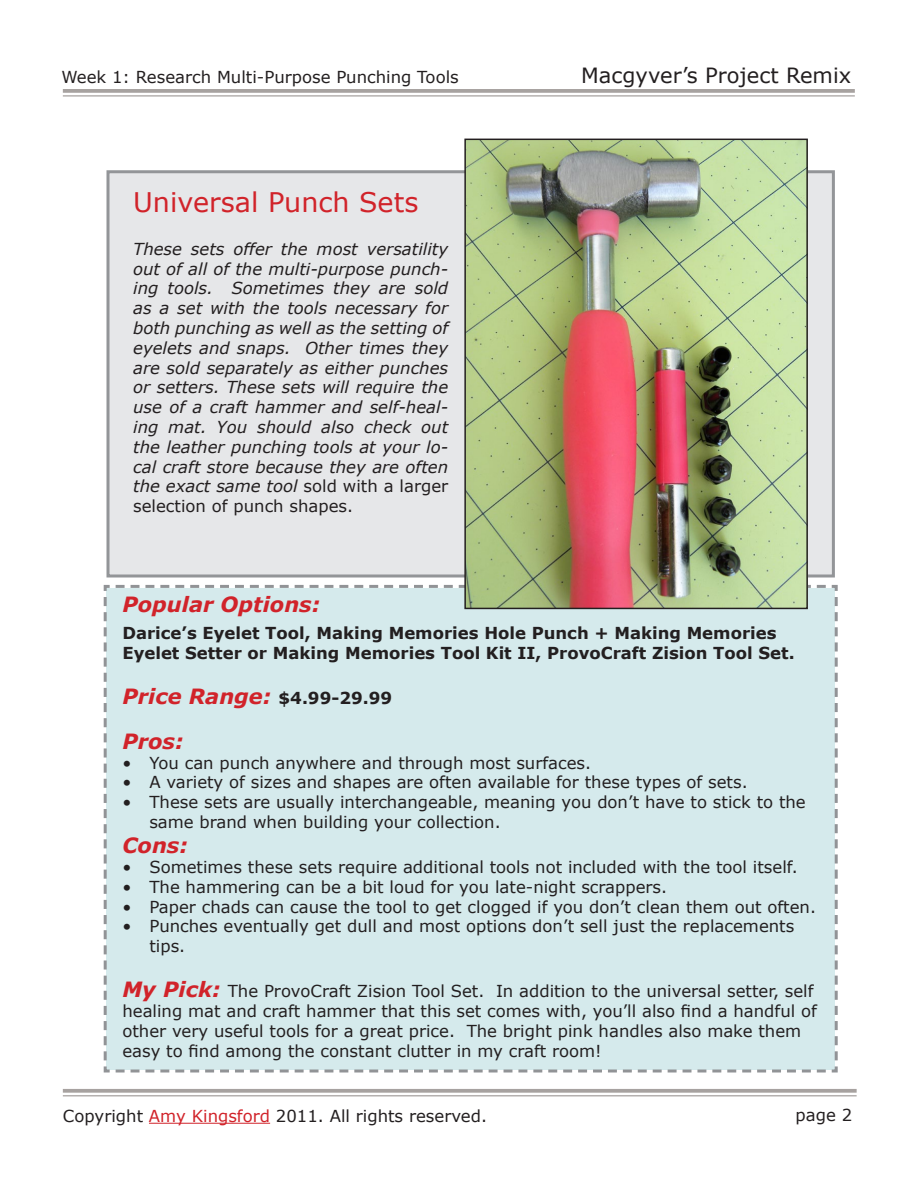
<style>
.page{position:relative;width:918px;height:1188px;background:#fff}
.page>*{position:absolute;margin:0;border:0;box-sizing:border-box;transform-origin:0 0}
.t1{font:27px "Verdana";color:#d1232a}
.t2{font:italic 700 21px "Verdana";color:#d1232a}
.t3{font:21px "Verdana";color:#231f20}
.t4{font:16.5px/19.8px "Verdana";color:#231f20}
.t5{font:italic 16.5px/19.8px "Verdana";color:#231f20;text-align:justify}
.t6{font:700 16.5px/19.8px "Verdana";color:#231f20}
.s1{font-style:normal}
.s2{font-style:normal;font-size:16.5px;color:#231f20}
.s3{font-weight:700;font-style:italic;font-size:21px;color:#d1232a}
.s4{color:#d1232a}
</style>
<div class="page">
<svg style="left:63px;top:1089px;width:794px;height:4px;background:#aea9a7"></svg>
<hr style="left:63px;top:1095px;width:794px;height:1px;background:#a7a2a0">
<svg style="left:63px;top:89px;width:792px;height:4px;background:#aca7a5"></svg>
<hr style="left:63px;top:95px;width:792px;height:2px;background:#a7a2a0">
<hr style="left:149px;top:1123px;width:121px;height:1px;background:#d1232a">
<div style="left:103px;top:584px;width:735px;height:489px;background:#d5eaec"></div>
<div style="left:106px;top:170px;width:729px;height:408px;background:#e6e7e9;border:3px solid #939598"></div>
<img style="left:467px;top:142px;width:338px;height:464px">
<div style="left:464px;top:139px;width:344px;height:470px;border:2px solid #231f20"></div>
<p class="t4" style="left:61px;top:67px;width:399px">Week 1: Research Multi-Purpose Punching Tools</p>
<p class="t3" style="left:581px;top:61px;width:271px">Macgyver’s Project Remix</p>
<p class="t1" style="left:133px;top:184px;width:287px">Universal Punch Sets</p>
<p class="t5" style="left:133px;top:239px;width:317px">These sets offer the most versatility out of all of the multi-purpose punch&shy;ing tools. Sometimes they are sold as a set with the tools necessary for both punching as well as the setting of eyelets and snaps. Other times they are sold separately as either punches or setters. These sets will require the use of a craft hammer and self-heal&shy;ing mat. You should also check out the leather punching tools at your lo&shy;cal craft store because they are often the exact same tool <span class="s1">sold with a larger selection of punch shapes.</span></p>
<p class="t2" style="left:122px;top:591px;width:199px">Popular Options:</p>
<p class="t6" style="left:122px;top:623px;width:674px">Darice’s Eyelet Tool, Making Memories Hole Punch + Making Memories<br>Eyelet Setter or Making Memories Tool Kit II, ProvoCraft Zision Tool Set.</p>
<p class="t2" style="left:122px;top:682px;width:271px">Price Range: <span class="s2">$4.99-29.99</span></p>
<p class="t2" style="left:122px;top:727px;width:63px">Pros:</p>
<p class="t4" style="left:122px;top:753px;width:470px">• You can punch anywhere and through most surfaces.</p>
<p class="t4" style="left:122px;top:772px;width:627px">• A variety of sizes and shapes are often available for these types of sets.</p>
<p class="t4" style="left:149px;top:792px;width:658px;text-indent:-27px">• These sets are usually interchangeable, meaning you don’t have to stick to the same brand when building your collection.</p>
<p class="t2" style="left:122px;top:832px;width:67px">Cons:</p>
<p class="t4" style="left:122px;top:857px;width:677px">• Sometimes these sets require additional tools not included with the tool itself.</p>
<p class="t4" style="left:122px;top:877px;width:546px">• The hammering can be a bit loud for you late-night scrappers.</p>
<p class="t4" style="left:122px;top:897px;width:695px">• Paper chads can cause the tool to get clogged if you don’t clean them out often.</p>
<p class="t4" style="left:149px;top:916px;width:647px;text-indent:-27px">• Punches eventually get dull and most options don’t sell just the replacements tips.</p>
<p class="t4" style="left:122px;top:981px;width:696px"><span class="s3">My Pick:</span> The ProvoCraft Zision Tool Set. In addition to the universal setter, self healing mat and craft hammer that this set comes with, you’ll also find a handful of other very useful tools for a great price. The bright pink handles also make them easy to find among the constant clutter in my craft room!</p>
<p class="t4" style="left:63px;top:1106px;width:426px">Copyright <span class="s4">Amy Kingsford</span> 2011. All rights reserved.</p>
<p class="t4" style="left:796px;top:1105px;width:58px">page 2</p>
</div>
